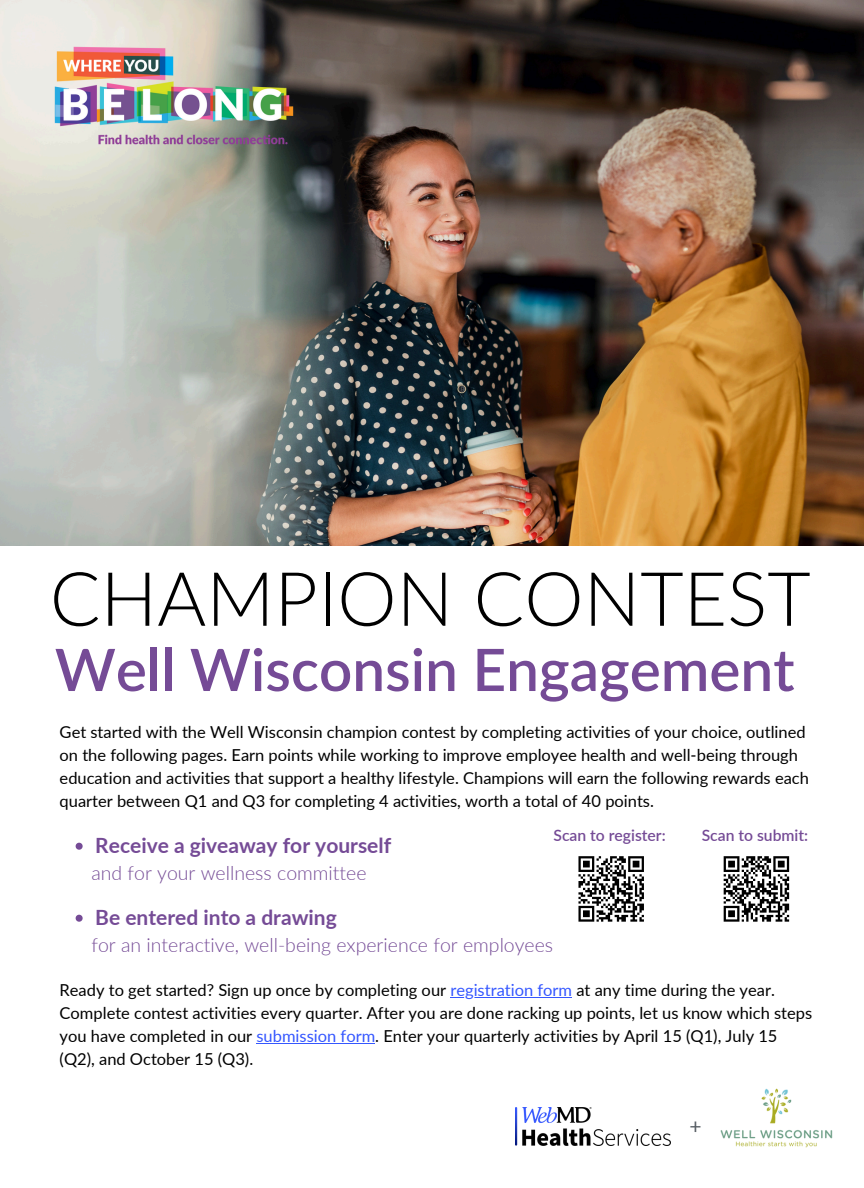
<style>
.page{position:relative;width:864px;height:1188px;background:#fff}
.page>*{position:absolute;margin:0;border:0;box-sizing:border-box;transform-origin:0 0}
.t1{font:300 75px "Lato";color:#000}
.t2{font:600 58.5px "Lato";color:#754b96}
.t3{font:700 21px "Lato";color:#754b96}
.t4{font:21px "Lato";color:#565d63}
.t5{font:300 19.5px "Lato";color:#754b96}
.t6{font:16.5px/23px "Lato";color:#000}
.t7{font:600 15.75px "Lato";color:#754b96}
.s1{color:#3557ff}
</style>
<div class="page">
<img style="left:720px;top:1088px;width:113px;height:60px">
<img style="left:0;top:0;width:864px;height:546px">
<img style="left:50px;top:46px;width:248px;height:103px">
<img style="left:515px;top:1107px;width:155px;height:38px">
<svg style="left:76px;top:843px;width:7px;height:7px"></svg>
<svg style="left:76px;top:915px;width:7px;height:7px"></svg>
<hr style="left:450px;top:997px;width:122px;height:1px;background:#3557ff">
<hr style="left:257px;top:1043px;width:118px;height:1px;background:#3557ff">
<svg style="left:578px;top:856px;width:66px;height:66px"></svg>
<svg style="left:723px;top:856px;width:67px;height:66px"></svg>
<h1 class="t1" style="left:50px;top:552px;width:762px">CHAMPION CONTEST</h1>
<h2 class="t2" style="left:55px;top:633px;width:741px">Well Wisconsin Engagement</h2>
<p class="t6" style="left:60px;top:720px;width:751px">Get started with the Well Wisconsin champion contest by completing activities of your choice, outlined on the following pages. Earn points while working to improve employee health and well-being through education and activities that support a healthy lifestyle. Champions will earn the following rewards each quarter between Q1 and Q3 for completing 4 activities, worth a total of 40 points.</p>
<p class="t3" style="left:95px;top:832px;width:297px">Receive a giveaway for yourself</p>
<p class="t5" style="left:91px;top:860px;width:277px">and for your wellness committee</p>
<p class="t3" style="left:95px;top:904px;width:243px">Be entered into a drawing</p>
<p class="t5" style="left:91px;top:932px;width:463px">for an interactive, well-being experience for employees</p>
<p class="t6" style="left:60px;top:978px;width:754px">Ready to get started? Sign up once by completing our <span class="s1">registration form</span> at any time during the year.<br>Complete contest activities every quarter. After you are done racking up points, let us know which steps you have completed in our <span class="s1">submission form</span>. Enter your quarterly activities by April 15 (Q1), July 15 (Q2), and October 15 (Q3).</p>
<h3 class="t7" style="left:554px;top:825px;width:114px">Scan to register:</h3>
<p class="t7" style="left:702px;top:825px;width:108px">Scan to submit:</p>
<p class="t4" style="left:690px;top:1114px;width:14px">+</p>
</div>
